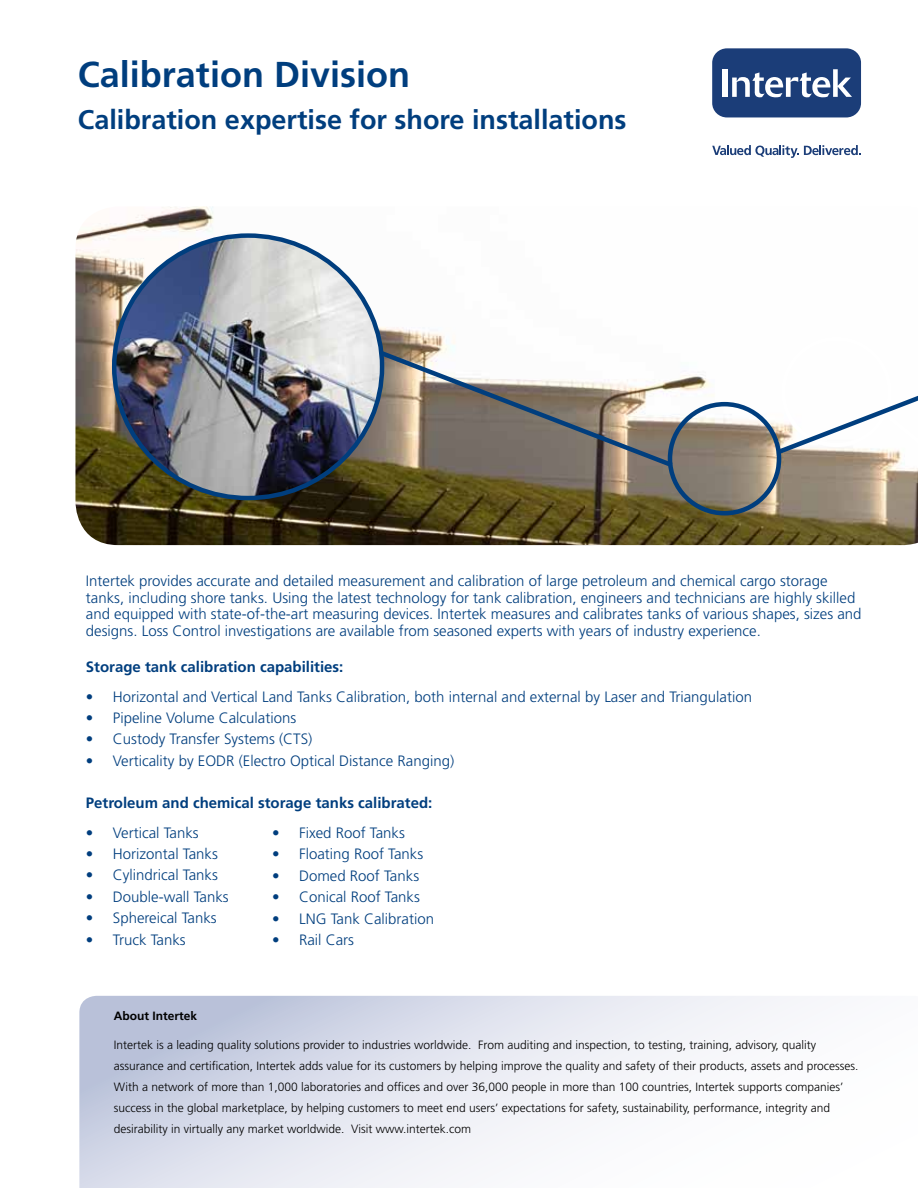
<style>
.page{position:relative;width:918px;height:1188px;background:#fff}
.page>*{position:absolute;margin:0;border:0;box-sizing:border-box;transform-origin:0 0}
.t1{font:700 36px "Frutiger LT Std";color:#003e7e}
.t2{font:700 27px "Frutiger LT Std";color:#003e7e}
.t3{font:300 15px/16.5px "Frutiger LT Std";color:#003e7e}
.t4{font:700 15px "Frutiger LT Std";color:#003e7e}
.t5{font:300 12px/21px "Frutiger LT Std";color:#000}
.t6{font:700 12px "Frutiger LT Std";color:#000}
</style>
<div class="page">
<svg style="left:79px;top:996px;width:711px;height:192px"></svg>
<div style="left:712px;top:48px;width:149px;height:69px;background:#1b3d78;border-radius:15px"></div>
<div style="left:722px;top:69px;width:6px;height:28px;background:#fff"></div>
<svg style="left:732px;top:69px;width:120px;height:28px"></svg>
<svg style="left:712px;top:145px;width:149px;height:13px"></svg>
<img style="left:75px;top:206px;width:843px;height:339px">
<div style="left:668px;top:402px;width:113px;height:113px;border:4px solid #003e7e;border-radius:50%"></div>
<svg style="left:382px;top:333px;width:295px;height:138px"></svg>
<svg style="left:773px;top:383px;width:145px;height:76px"></svg>
<img style="left:114px;top:236px;width:268px;height:261px">
<h1 class="t1" style="left:78px;top:53px;width:334px">Calibration Division</h1>
<h2 class="t2" style="left:78px;top:104px;width:550px">Calibration expertise for shore installations</h2>
<p class="t3" style="left:86px;top:573px;width:777px">Intertek provides accurate and detailed measurement and calibration of large petroleum and chemical cargo storage tanks, including shore tanks. Using the latest technology for tank calibration, engineers and technicians are highly skilled and equipped with state-of-the-art measuring devices. Intertek measures and calibrates tanks of various shapes, sizes and designs. Loss Control investigations are available from seasoned experts with years of industry experience.</p>
<p class="t4" style="left:86px;top:658px;width:259px">Storage tank calibration capabilities:</p>
<p class="t3" style="left:86px;top:688px;width:668px">• Horizontal and Vertical Land Tanks Calibration, both internal and external by Laser and Triangulation</p>
<p class="t3" style="left:86px;top:710px;width:212px">• Pipeline Volume Calculations</p>
<p class="t3" style="left:86px;top:731px;width:228px">• Custody Transfer Systems (CTS)</p>
<p class="t3" style="left:86px;top:753px;width:370px">• Verticality by EODR (Electro Optical Distance Ranging)</p>
<p class="t4" style="left:86px;top:794px;width:348px">Petroleum and chemical storage tanks calibrated:</p>
<p class="t3" style="left:86px;top:825px;width:114px">• Vertical Tanks</p>
<p class="t3" style="left:86px;top:846px;width:134px">• Horizontal Tanks</p>
<p class="t3" style="left:86px;top:867px;width:134px">• Cylindrical Tanks</p>
<p class="t3" style="left:86px;top:889px;width:144px">• Double-wall Tanks</p>
<p class="t3" style="left:86px;top:910px;width:132px">• Sphereical Tanks</p>
<p class="t3" style="left:86px;top:931px;width:101px">• Truck Tanks</p>
<p class="t3" style="left:272px;top:825px;width:134px">• Fixed Roof Tanks</p>
<p class="t3" style="left:272px;top:846px;width:153px">• Floating Roof Tanks</p>
<p class="t3" style="left:272px;top:868px;width:149px">• Domed Roof Tanks</p>
<p class="t3" style="left:272px;top:889px;width:149px">• Conical Roof Tanks</p>
<p class="t3" style="left:272px;top:910px;width:164px">• LNG Tank Calibration</p>
<p class="t3" style="left:272px;top:932px;width:84px">• Rail Cars</p>
<p class="t6" style="left:114px;top:1008px;width:85px">About Intertek</p>
<p class="t5" style="left:114px;top:1035px;width:746px">Intertek is a leading quality solutions provider to industries worldwide. From auditing and inspection, to testing, training, advisory, quality assurance and certification, Intertek adds value for its customers by helping improve the quality and safety of their products, assets and processes.<br>With a network of more than 1,000 laboratories and offices and over 36,000 people in more than 100 countries, Intertek supports companies’ success in the global marketplace, by helping customers to meet end users’ expectations for safety, sustainability, performance, integrity and desirability in virtually any market worldwide. Visit www.intertek.com</p>
</div>
